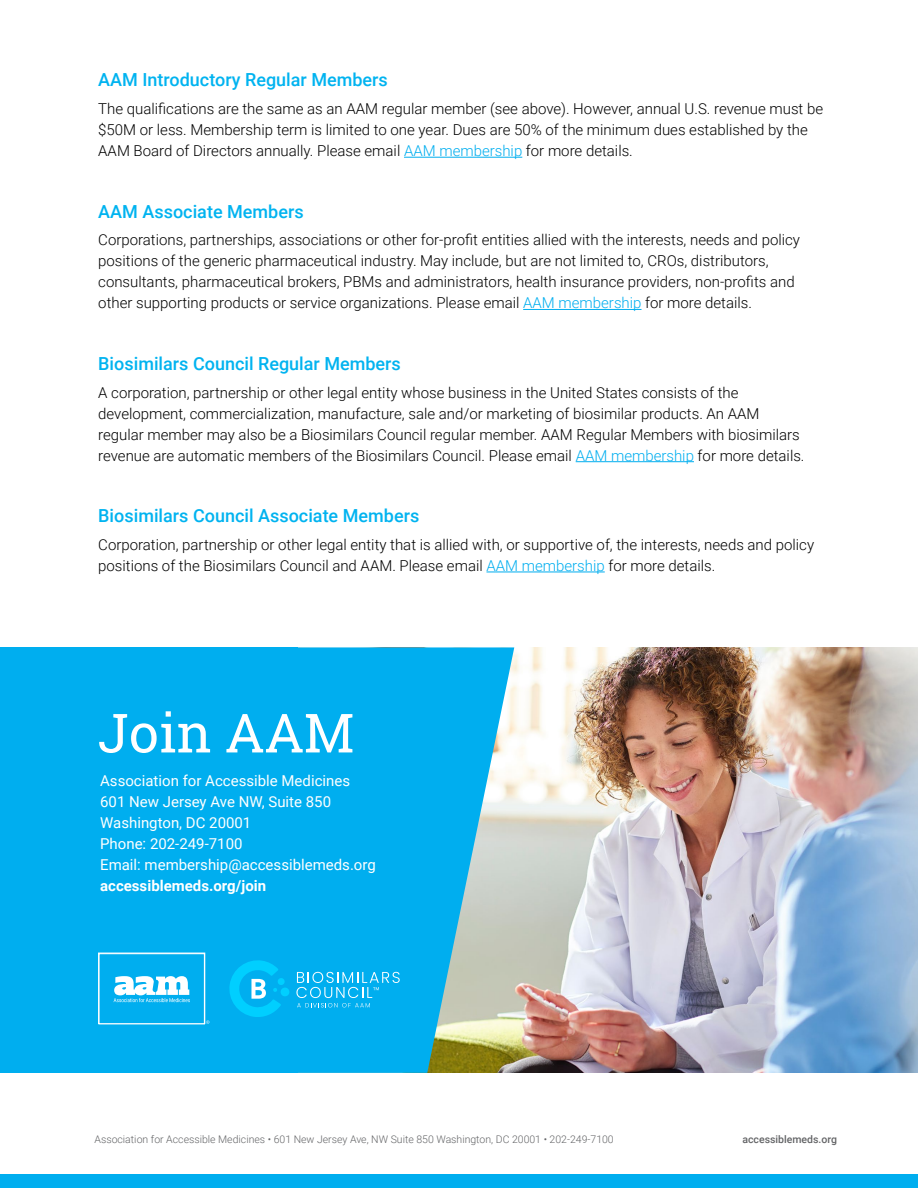
<style>
.page{position:relative;width:918px;height:1188px;background:#fff}
.page>*{position:absolute;margin:0;border:0;box-sizing:border-box;transform-origin:0 0}
.t1{font:54px "Roboto Slab";color:#fff}
.t2{font:500 18px "Roboto";color:#00b3f0}
.t3{font:300 15px/21px "Roboto";color:#000}
.t4{font:15px/21px "Roboto";color:#fff}
.t5{font:700 15px "Roboto";color:#fff}
.t6{font:300 10.5px "Roboto";color:#636466}
.t7{font:500 10.5px "Roboto";color:#636466}
.s1{color:#00aeef}
</style>
<div class="page">
<div style="left:0;top:1174px;width:918px;height:14px;background:#00aeef"></div>
<img style="left:514px;top:647px;width:404px;height:426px">
<hr style="left:404px;top:157px;width:118px;height:1px;background:#00aeef">
<hr style="left:523px;top:309px;width:119px;height:1px;background:#00aeef">
<hr style="left:576px;top:461px;width:118px;height:1px;background:#00aeef">
<hr style="left:486px;top:572px;width:119px;height:1px;background:#00aeef">
<svg style="left:0;top:647px;width:514px;height:426px;background:#12b0e9"></svg>
<div style="left:98px;top:953px;width:107px;height:71px;background:#00aeef"></div>
<svg style="left:114px;top:976px;width:76px;height:26px"></svg>
<svg style="left:206px;top:1020px;width:3px;height:4px"></svg>
<div style="left:98px;top:953px;width:107px;height:71px;border:1px solid #fff"></div>
<svg style="left:227px;top:958px;width:63px;height:60px;background:#0dbdf5"></svg>
<svg style="left:296px;top:972px;width:104px;height:35px;background:#27baf1"></svg>
<p class="t2" style="left:98px;top:67px;width:291px">AAM Introductory Regular Members</p>
<p class="t3" style="left:98px;top:98px;width:726px">The qualifications are the same as an AAM regular member (see above). However, annual U.S. revenue must be $50M or less. Membership term is limited to one year. Dues are 50% of the minimum dues established by the<br>AAM Board of Directors annually. Please email <span class="s1">AAM membership</span> for more details.</p>
<p class="t2" style="left:98px;top:199px;width:207px">AAM Associate Members</p>
<p class="t3" style="left:98px;top:229px;width:703px">Corporations, partnerships, associations or other for-profit entities allied with the interests, needs and policy positions of the generic pharmaceutical industry. May include, but are not limited to, CROs, distributors, consultants, pharmaceutical brokers, PBMs and administrators, health insurance providers, non-profits and other supporting products or service organizations. Please email <span class="s1">AAM membership</span> for more details.</p>
<p class="t2" style="left:98px;top:351px;width:304px">Biosimilars Council Regular Members</p>
<p class="t3" style="left:98px;top:381px;width:708px">A corporation, partnership or other legal entity whose business in the United States consists of the development, commercialization, manufacture, sale and/or marketing of biosimilar products. An AAM regular member may also be a Biosimilars Council regular member. AAM Regular Members with biosimilars revenue are automatic members of the Biosimilars Council. Please email <span class="s1">AAM membership</span> for more details.</p>
<p class="t2" style="left:98px;top:503px;width:323px">Biosimilars Council Associate Members</p>
<p class="t3" style="left:98px;top:533px;width:717px">Corporation, partnership or other legal entity that is allied with, or supportive of, the interests, needs and policy positions of the Biosimilars Council and AAM. Please email <span class="s1">AAM membership</span> for more details.</p>
<h1 class="t1" style="left:98px;top:696px;width:258px">Join AAM</h1>
<p class="t4" style="left:100px;top:770px;width:277px">Association for Accessible Medicines<br>601 New Jersey Ave NW, Suite 850<br>Washington, DC 20001<br>Phone: 202-249-7100<br>Email: membership@accessiblemeds.org</p>
<p class="t5" style="left:100px;top:875px;width:168px">accessiblemeds.org/join</p>
<p class="t6" style="left:94px;top:1132px;width:521px">Association for Accessible Medicines • 601 New Jersey Ave, NW Suite 850 Washington, DC 20001 • 202-249-7100</p>
<p class="t7" style="left:742px;top:1132px;width:96px">accessiblemeds.org</p>
</div>
